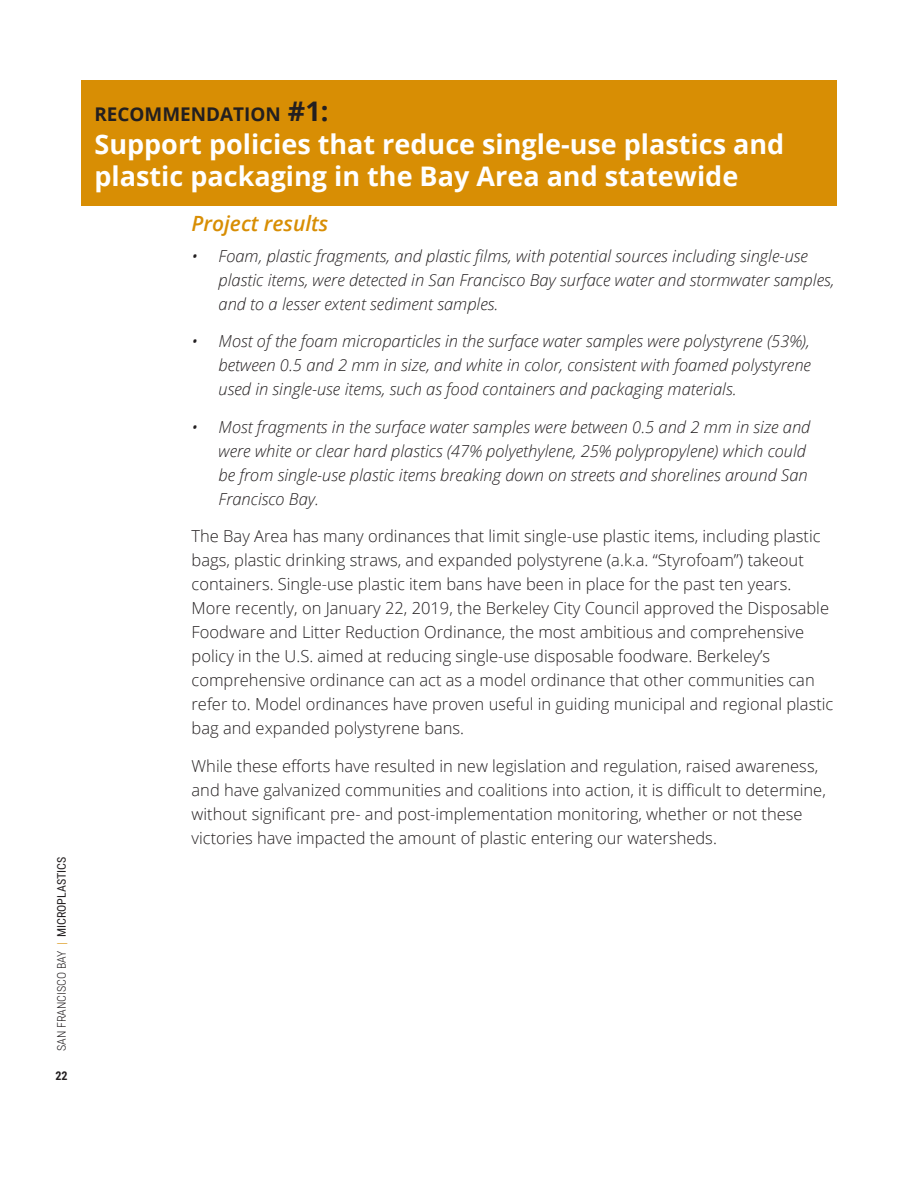
<style>
.page{position:relative;width:918px;height:1188px;background:#fff}
.page>*{position:absolute;margin:0;border:0;box-sizing:border-box;transform-origin:0 0}
.H1__Header_1__MMP{font:700 27px/32.4px "Open Sans";color:#fff}
.H1__Header_1__MMP-2{font:italic 600 21px "Open Sans";color:#d88e04}
.H1__Header_1__MMP-3{font:700 18.9px "Open Sans";color:#231f20}
.BT__Body_Text__MMP{font:300 16.5px/24px "Open Sans";color:#231f20}
.t1{font:italic 300 16.5px/24px "Open Sans";color:#231f20}
.t2{font:300 12px "Roboto Condensed";color:#231f20}
.t3{font:700 12px "Roboto Condensed";color:#231f20}
.s1{color:#d88e04}
.s2{font-weight:400}
.s3{font-size:27px}
</style>
<div class="page">
<div style="left:81px;top:80px;width:756px;height:126px;background:#d88e04"></div>
<p class="t2" style="left:53px;top:1051px;width:196px;rotate:-90deg">SAN FRANCISCO BAY <span class="s1">|</span> <span class="s2">MICROPLASTICS</span></p>
<p class="t3" style="left:55px;top:1067px;width:14px">22</p>
<p class="H1__Header_1__MMP-3" style="left:94px;top:101px;width:235px">RECOMMENDATION <span class="s3">#1:</span></p>
<p class="H1__Header_1__MMP" style="left:94px;top:127px;width:691px">Support policies that reduce single-use plastics and plastic packaging in the Bay Area and statewide</p>
<p class="H1__Header_1__MMP-2" style="left:192px;top:209px;width:138px">Project results</p>
<p class="t1" style="left:219px;top:243px;width:617px;text-indent:-27px">• Foam, plastic fragments, and plastic films, with potential sources including single-use plastic items, were detected in San Francisco Bay surface water and stormwater samples, and to a lesser extent sediment samples.</p>
<p class="t1" style="left:219px;top:329px;width:594px;text-align:justify;text-indent:-27px">• Most of the foam microparticles in the surface water samples were polystyrene (53%), between 0.5 and 2 mm in size, and white in color, consistent with foamed polystyrene used in single-use items, such as food containers and packaging materials.</p>
<p class="t1" style="left:219px;top:414px;width:593px;text-indent:-27px">• Most fragments in the surface water samples were between 0.5 and 2 mm in size and were white or clear hard plastics (47% polyethylene, 25% polypropylene) which could be from single-use plastic items breaking down on streets and shorelines around San Francisco Bay.</p>
<p class="BT__Body_Text__MMP" style="left:192px;top:524px;width:643px">The Bay Area has many ordinances that limit single-use plastic items, including plastic bags, plastic drinking straws, and expanded polystyrene (a.k.a. “Styrofoam”) takeout containers. Single-use plastic item bans have been in place for the past ten years.<br>More recently, on January 22, 2019, the Berkeley City Council approved the Disposable Foodware and Litter Reduction Ordinance, the most ambitious and comprehensive policy in the U.S. aimed at reducing single-use disposable foodware. Berkeley’s comprehensive ordinance can act as a model ordinance that other communities can refer to. Model ordinances have proven useful in guiding municipal and regional plastic bag and expanded polystyrene bans.</p>
<p class="BT__Body_Text__MMP" style="left:192px;top:753px;width:636px">While these efforts have resulted in new legislation and regulation, raised awareness, and have galvanized communities and coalitions into action, it is difficult to determine, without significant pre- and post-implementation monitoring, whether or not these victories have impacted the amount of plastic entering our watersheds.</p>
</div>
